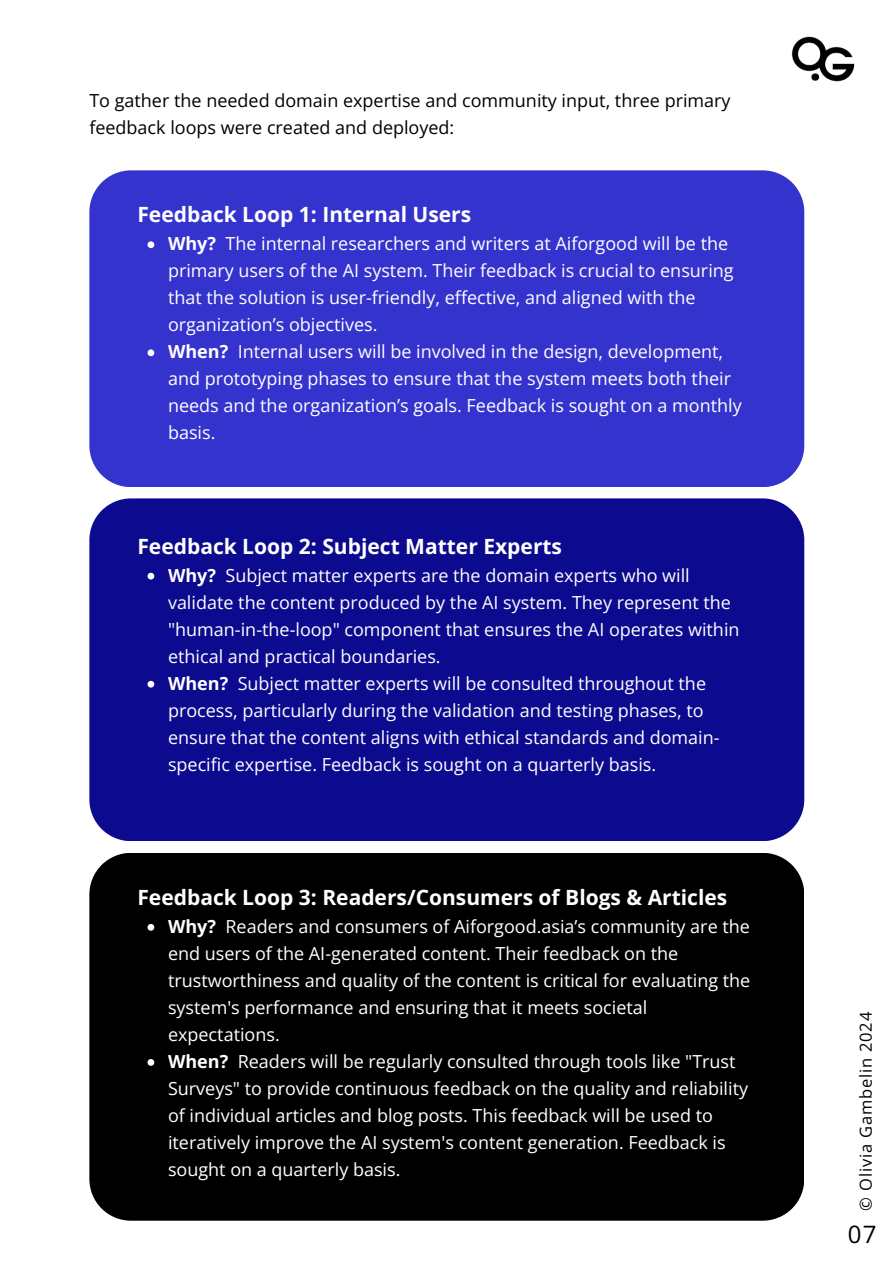
<style>
.page{position:relative;width:894px;height:1264px;background:#fff}
.page>*{position:absolute;margin:0;border:0;box-sizing:border-box;transform-origin:0 0}
.t1{font:24px "Open Sans";color:#000}
.t2{font:700 21px "Open Sans";color:#fff}
.t3{font:18px/27px "Open Sans";color:#fff}
.t4{font:18px/27px "Open Sans";color:#000}
.t5{font:16.5px "Open Sans";letter-spacing:.05em;color:#000}
.s1{font-weight:700}
</style>
<div class="page">
<img style="left:791px;top:36px;width:64px;height:46px">
<div style="left:89px;top:170px;width:715px;height:317px;background:#3533cd"></div>
<svg style="left:147px;top:241px;width:7px;height:7px"></svg>
<svg style="left:147px;top:349px;width:7px;height:7px"></svg>
<div style="left:89px;top:498px;width:715px;height:343px;background:#0c0a8e"></div>
<div style="left:89px;top:853px;width:714px;height:367px;background:#000"></div>
<svg style="left:147px;top:572px;width:7px;height:7px"></svg>
<svg style="left:147px;top:680px;width:7px;height:7px"></svg>
<svg style="left:147px;top:924px;width:7px;height:6px"></svg>
<svg style="left:147px;top:1059px;width:7px;height:6px"></svg>
<p class="t4" style="left:89px;top:86px;width:642px">To gather the needed domain expertise and community input, three primary feedback loops were created and deployed:</p>
<p class="t2" style="left:137px;top:200px;width:335px">Feedback Loop 1: Internal Users</p>
<h1 class="t3" style="left:168px;top:230px;width:567px"><span class="s1">Why?</span> The internal researchers and writers at Aiforgood will be the primary users of the AI system. Their feedback is crucial to ensuring that the solution is user-friendly, effective, and aligned with the</h1>
<p class="t3" style="left:168px;top:311px;width:564px">organization’s objectives.<br><span class="s1">When?</span> Internal users will be involved in the design, development, and prototyping phases to ensure that the system meets both their</p>
<p class="t3" style="left:168px;top:392px;width:575px">needs and the organization’s goals. Feedback is sought on a monthly basis.</p>
<h1 class="t2" style="left:137px;top:531px;width:426px">Feedback Loop 2: Subject Matter Experts</h1>
<p class="t3" style="left:168px;top:561px;width:573px"><span class="s1">Why?</span> Subject matter experts are the domain experts who will validate the content produced by the AI system. They represent the "human-in-the-loop" component that ensures the AI operates within</p>
<p class="t3" style="left:168px;top:642px;width:539px">ethical and practical boundaries.<br><span class="s1">When?</span> Subject matter experts will be consulted throughout the process, particularly during the validation and testing phases, to</p>
<p class="t3" style="left:168px;top:723px;width:553px">ensure that the content aligns with ethical standards and domain&shy;specific expertise. Feedback is sought on a quarterly basis.</p>
<p class="t2" style="left:137px;top:882px;width:591px">Feedback Loop 3: Readers/Consumers of Blogs &amp; Articles</p>
<p class="t3" style="left:168px;top:912px;width:583px"><span class="s1">Why?</span> Readers and consumers of Aiforgood.asia’s community are the end users of the AI-generated content. Their feedback on the trustworthiness and quality of the content is critical for evaluating the system's performance and ensuring that it meets societal expectations.<br><span class="s1">When?</span> Readers will be regularly consulted through tools like "Trust Surveys" to provide continuous feedback on the quality and reliability of individual articles and blog posts. This feedback will be used to iteratively improve the AI system's content generation. Feedback is sought on a quarterly basis.</p>
<p class="t5" style="left:853px;top:1210px;width:200px;rotate:-90deg">© Olivia Gambelin 2024</p>
<h1 class="t1" style="left:847px;top:1217px;width:30px">07</h1>
</div>
